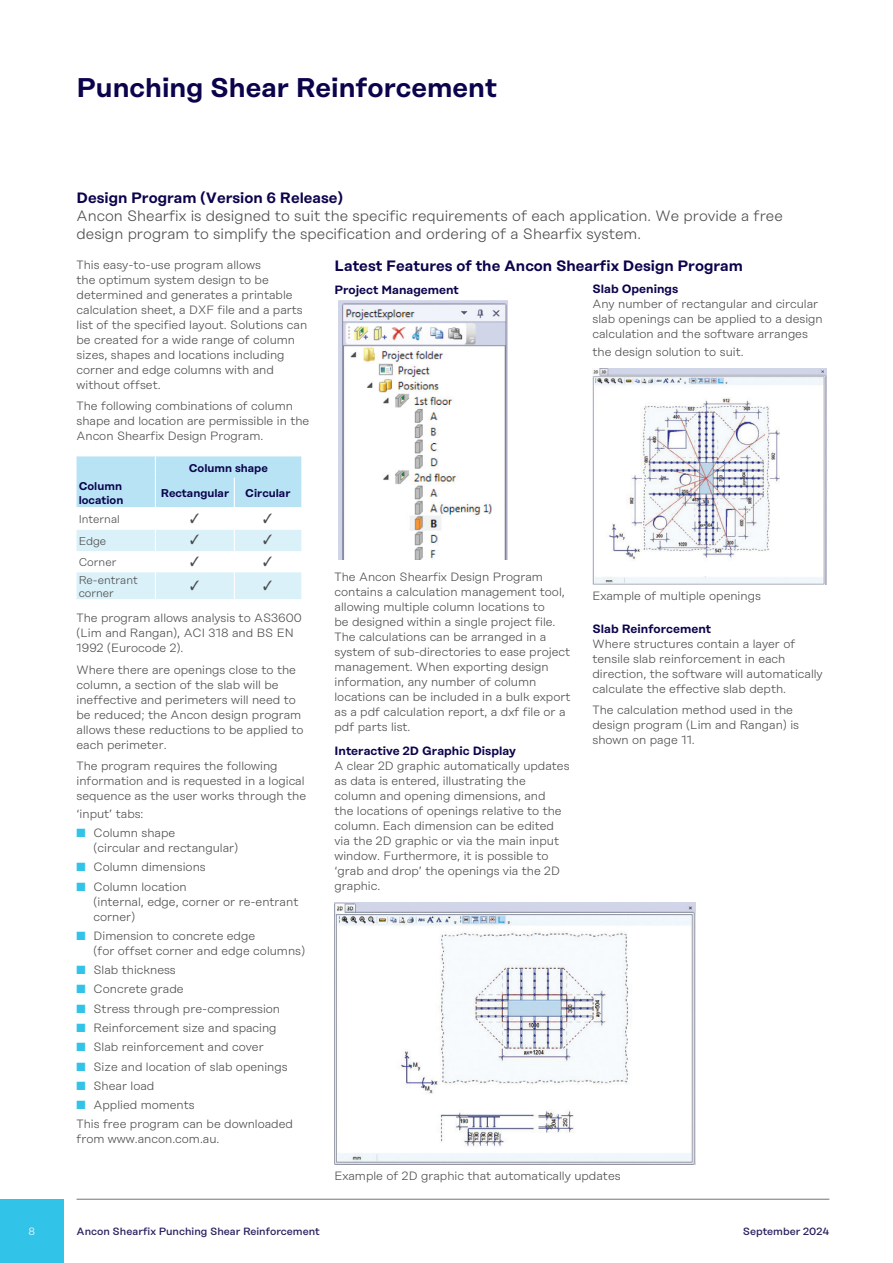
<style>
.page{position:relative;width:893px;height:1263px;background:#fff}
.page>*{position:absolute;margin:0;border:0;box-sizing:border-box;transform-origin:0 0}
.t1{font:600 27px "Rational Display";color:#0b034c}
.Heading_in_box{font:300 15px/18px "Rational Display";color:#4b4c4d}
.Heading_in_box-2{font:600 15px "Rational Display";color:#0b034c}
.Heading_in_box-3{font:300 12px/15px "Rational Display";color:#4b4c4d}
.Heading_in_box-4{font:600 12px "Rational Display";color:#0b034c}
.t2{font:600 11.25px/13.5px "Rational Display";color:#0b034c}
.Heading_in_box-5{font:300 11.25px/13.5px "Rational Display";color:#4b4c4d}
.t3{font:500 10.5px "Rational Display";color:#27205e}
.t4{font:300 10.5px "Rational Display";color:#fff}
.s1{color:#32c3e8}
</style>
<div class="page">
<div style="left:0;top:1199px;width:64px;height:64px;background:#32c3e8"></div>
<hr style="left:77px;top:1199px;width:752px;height:1px;background:#70757a">
<img style="left:339px;top:300px;width:168px;height:259px">
<img style="left:335px;top:903px;width:361px;height:261px">
<img style="left:592px;top:369px;width:234px;height:215px">
<svg style="left:77px;top:456px;width:224px;height:143px"></svg>
<h1 class="t1" style="left:77px;top:72px;width:422px">Punching Shear Reinforcement</h1>
<p class="Heading_in_box-2" style="left:77px;top:189px;width:268px">Design Program (Version 6 Release)</p>
<p class="Heading_in_box" style="left:77px;top:207px;width:708px">Ancon Shearfix is designed to suit the specific requirements of each application. We provide a free design program to simplify the specification and ordering of a Shearfix system.</p>
<p class="Heading_in_box-3" style="left:77px;top:257px;width:232px">This easy-to-use program allows<br>the optimum system design to be determined and generates a printable calculation sheet, a DXF file and a parts list of the specified layout. Solutions can be created for a wide range of column sizes, shapes and locations including corner and edge columns with and without offset.</p>
<p class="Heading_in_box-3" style="left:77px;top:399px;width:234px">The following combinations of column shape and location are permissible in the<br>Ancon Shearfix Design Program.</p>
<p class="t2" style="left:189px;top:461px;width:81px">Column shape</p>
<p class="t2" style="left:79px;top:480px;width:46px">Column location</p>
<p class="t2" style="left:161px;top:486px;width:70px">Rectangular</p>
<p class="t2" style="left:245px;top:486px;width:47px">Circular</p>
<p class="Heading_in_box-5" style="left:79px;top:512px;width:43px">Internal</p>
<p class="Heading_in_box-5" style="left:79px;top:534px;width:29px">Edge</p>
<p class="Heading_in_box-5" style="left:79px;top:556px;width:39px">Corner</p>
<p class="Heading_in_box-5" style="left:79px;top:573px;width:61px">Re-entrant corner</p>
<p class="Heading_in_box-3" style="left:77px;top:610px;width:227px">The program allows analysis to AS3600 (Lim and Rangan), ACI 318 and BS EN<br>1992 (Eurocode 2).</p>
<p class="Heading_in_box-3" style="left:77px;top:662px;width:228px">Where there are openings close to the column, a section of the slab will be ineffective and perimeters will need to be reduced; the Ancon design program allows these reductions to be applied to each perimeter.</p>
<p class="Heading_in_box-3" style="left:77px;top:758px;width:231px">The program requires the following information and is requested in a logical sequence as the user works through the</p>
<p class="Heading_in_box-3" style="left:77px;top:806px;width:68px">‘input’ tabs:</p>
<p class="Heading_in_box-3" style="left:94px;top:825px;width:146px;text-indent:-17px"><span class="s1">■</span> Column shape<br>(circular and rectangular)</p>
<p class="Heading_in_box-3" style="left:77px;top:860px;width:131px"><span class="s1">■</span> Column dimensions</p>
<p class="Heading_in_box-3" style="left:94px;top:879px;width:206px;text-indent:-17px"><span class="s1">■</span> Column location<br>(internal, edge, corner or re-entrant corner)</p>
<p class="Heading_in_box-3" style="left:94px;top:928px;width:213px;text-indent:-17px"><span class="s1">■</span> Dimension to concrete edge<br>(for offset corner and edge columns)</p>
<p class="Heading_in_box-3" style="left:77px;top:962px;width:101px"><span class="s1">■</span> Slab thickness</p>
<p class="Heading_in_box-3" style="left:77px;top:982px;width:109px"><span class="s1">■</span> Concrete grade</p>
<p class="Heading_in_box-3" style="left:77px;top:1001px;width:205px"><span class="s1">■</span> Stress through pre-compression</p>
<p class="Heading_in_box-3" style="left:77px;top:1020px;width:202px"><span class="s1">■</span> Reinforcement size and spacing</p>
<p class="Heading_in_box-3" style="left:77px;top:1039px;width:189px"><span class="s1">■</span> Slab reinforcement and cover</p>
<p class="Heading_in_box-3" style="left:77px;top:1059px;width:213px"><span class="s1">■</span> Size and location of slab openings</p>
<p class="Heading_in_box-3" style="left:77px;top:1078px;width:79px"><span class="s1">■</span> Shear load</p>
<p class="Heading_in_box-3" style="left:77px;top:1097px;width:120px"><span class="s1">■</span> Applied moments</p>
<p class="Heading_in_box-3" style="left:77px;top:1116px;width:218px">This free program can be downloaded from www.ancon.com.au.</p>
<p class="Heading_in_box-2" style="left:334px;top:257px;width:410px">Latest Features of the Ancon Shearfix Design Program</p>
<p class="Heading_in_box-4" style="left:334px;top:283px;width:126px">Project Management</p>
<p class="Heading_in_box-4" style="left:592px;top:281px;width:87px">Slab Openings</p>
<p class="Heading_in_box-3" style="left:592px;top:296px;width:232px">Any number of rectangular and circular slab openings can be applied to a design calculation and the software arranges</p>
<p class="Heading_in_box-3" style="left:592px;top:344px;width:153px">the design solution to suit.</p>
<p class="Heading_in_box-3" style="left:334px;top:569px;width:237px">The Ancon Shearfix Design Program contains a calculation management tool, allowing multiple column locations to<br>be designed within a single project file.<br>The calculations can be arranged in a system of sub-directories to ease project management. When exporting design information, any number of column locations can be included in a bulk export as a pdf calculation report, a dxf file or a pdf parts list.</p>
<p class="Heading_in_box-4" style="left:334px;top:744px;width:183px">Interactive 2D Graphic Display</p>
<p class="Heading_in_box-3" style="left:334px;top:758px;width:237px">A clear 2D graphic automatically updates as data is entered, illustrating the column and opening dimensions, and<br>the locations of openings relative to the column. Each dimension can be edited via the 2D graphic or via the main input window. Furthermore, it is possible to ‘grab and drop’ the openings via the 2D graphic.</p>
<p class="Heading_in_box-3" style="left:592px;top:588px;width:170px">Example of multiple openings</p>
<p class="Heading_in_box-4" style="left:592px;top:622px;width:120px">Slab Reinforcement</p>
<p class="Heading_in_box-3" style="left:592px;top:636px;width:232px">Where structures contain a layer of tensile slab reinforcement in each direction, the software will automatically calculate the effective slab depth.</p>
<p class="Heading_in_box-3" style="left:592px;top:703px;width:208px">The calculation method used in the design program (Lim and Rangan) is shown on page 11.</p>
<p class="Heading_in_box-3" style="left:334px;top:1168px;width:288px">Example of 2D graphic that automatically updates</p>
<p class="t4" style="left:29px;top:1226px;width:8px">8</p>
<p class="t3" style="left:77px;top:1225px;width:245px">Ancon Shearfix Punching Shear Reinforcement</p>
<p class="t3" style="left:743px;top:1225px;width:88px">September 2024</p>
</div>
